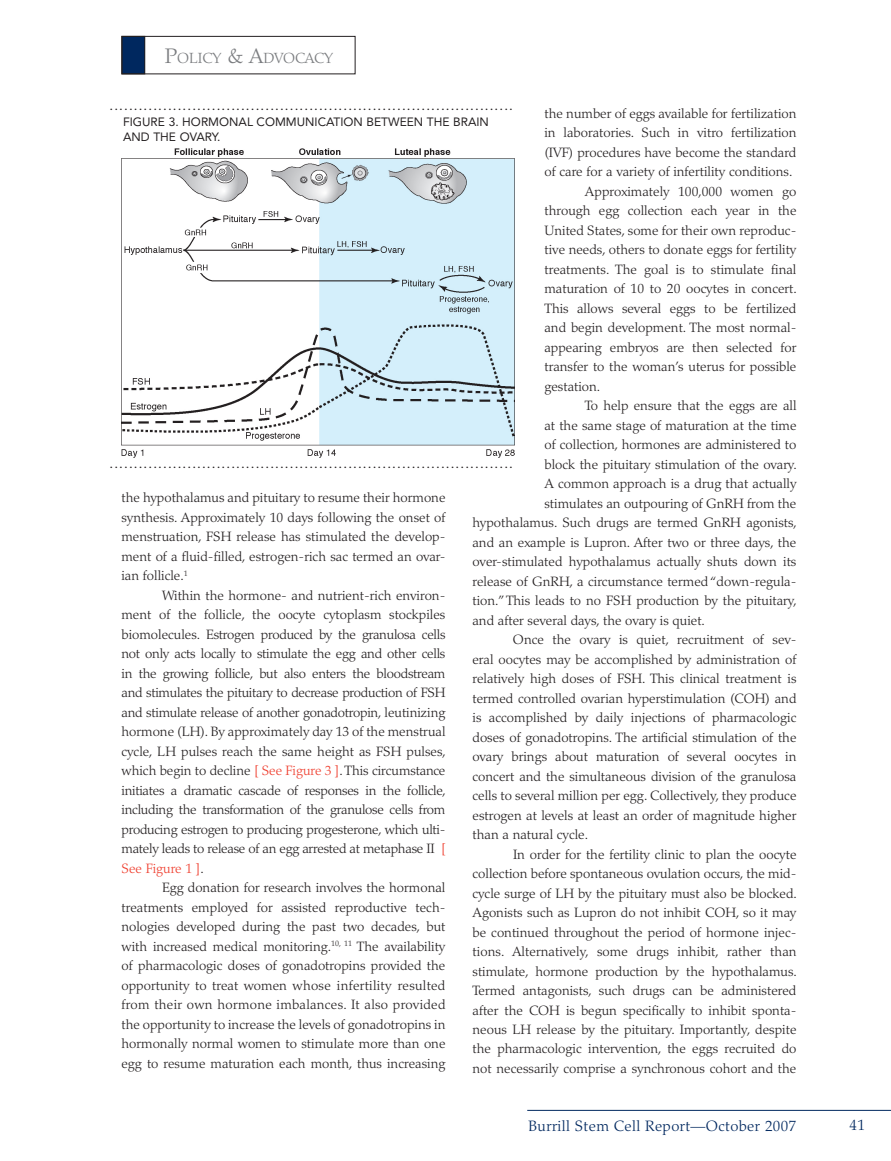
<style>
.page{position:relative;width:891px;height:1161px;background:#fff}
.page>*{position:absolute;margin:0;border:0;box-sizing:border-box;transform-origin:0 0}
.t1{font:300 15px "Palatino";color:#231f20}
.t2{font:300 15px "Palatino";letter-spacing:.025em;color:#00285f}
.body_copy{font:300 14.7px "Palatino";color:#7a7c7f}
.Body_Copy_w__indent{font:300 13.5px/19.5px "Palatino";color:#231f20;text-align:justify}
.chart_text{font:12px "Avenir";color:#231f20}
.s1{font-size:21px}
.s2{color:#ef3e2e}
</style>
<div class="page">
<hr style="left:527px;top:1110px;width:364px;height:1px;background:#00285f">
<div style="left:122px;top:36px;width:23px;height:38px;background:#00285f"></div>
<div style="left:122px;top:36px;width:23px;height:38px;border:1px solid #231f20"></div>
<div style="left:122px;top:36px;width:234px;height:38px;border:1px solid #231f20"></div>
<img style="left:122px;top:148px;width:392px;height:310px">
<p class="body_copy" style="left:165px;top:49px;width:170px"><span class="s1">P</span>olicy <span class="s1">&amp; A</span>dvocacy</p>
<p class="Body_Copy_w__indent" style="left:544px;top:104px;width:254px">the number of eggs available for fertilization in laboratories. Such in vitro fertilization (IVF) procedures have become the standard of care for a variety of infertility conditions.</p>
<p class="Body_Copy_w__indent" style="left:544px;top:182px;width:254px;text-indent:40px">Approximately 100,000 women go through egg collection each year in the United States, some for their own reproduc&shy;tive needs, others to donate eggs for fertility treatments. The goal is to stimulate final maturation of 10 to 20 oocytes in concert.<br>This allows several eggs to be fertilized and begin development. The most normal&shy;appearing embryos are then selected for transfer to the woman’s uterus for possible gestation.</p>
<p class="Body_Copy_w__indent" style="left:585px;top:396px;width:213px">To help ensure that the eggs are all</p>
<p class="Body_Copy_w__indent" style="left:544px;top:416px;width:254px">at the same stage of maturation at the time</p>
<p class="Body_Copy_w__indent" style="left:544px;top:435px;width:253px">of collection, hormones are administered to</p>
<p class="Body_Copy_w__indent" style="left:544px;top:455px;width:254px">block the pituitary stimulation of the ovary.</p>
<p class="Body_Copy_w__indent" style="left:544px;top:474px;width:254px">A common approach is a drug that actually</p>
<p class="Body_Copy_w__indent" style="left:544px;top:494px;width:253px">stimulates an outpouring of GnRH from the</p>
<p class="Body_Copy_w__indent" style="left:472px;top:513px;width:326px">hypothalamus. Such drugs are termed GnRH agonists,</p>
<p class="Body_Copy_w__indent" style="left:472px;top:533px;width:325px">and an example is Lupron. After two or three days, the</p>
<p class="Body_Copy_w__indent" style="left:472px;top:552px;width:325px">over-stimulated hypothalamus actually shuts down its</p>
<p class="Body_Copy_w__indent" style="left:472px;top:572px;width:325px">release of GnRH, a circumstance termed “down-regula-</p>
<p class="Body_Copy_w__indent" style="left:472px;top:591px;width:326px">tion.” This leads to no FSH production by the pituitary,</p>
<p class="Body_Copy_w__indent" style="left:472px;top:611px;width:234px">and after several days, the ovary is quiet.</p>
<p class="Body_Copy_w__indent" style="left:472px;top:630px;width:326px;text-indent:40px">Once the ovary is quiet, recruitment of sev&shy;eral oocytes may be accomplished by administration of relatively high doses of FSH. This clinical treatment is termed controlled ovarian hyperstimulation (COH) and is accomplished by daily injections of pharmacologic doses of gonadotropins. The artificial stimulation of the ovary brings about maturation of several oocytes in concert and the simultaneous division of the granulosa cells to several million per egg. Collectively, they produce estrogen at levels at least an order of magnitude higher than a natural cycle.</p>
<p class="Body_Copy_w__indent" style="left:473px;top:844px;width:326px;text-indent:40px">In order for the fertility clinic to plan the oocyte collection before spontaneous ovulation occurs, the mid&shy;cycle surge of LH by the pituitary must also be blocked.<br>Agonists such as Lupron do not inhibit COH, so it may be continued throughout the period of hormone injec&shy;tions. Alternatively, some drugs inhibit, rather than stimulate, hormone production by the hypothalamus.<br>Termed antagonists, such drugs can be administered after the COH is begun specifically to inhibit sponta&shy;neous LH release by the pituitary. Importantly, despite the pharmacologic intervention, the eggs recruited do not necessarily comprise a synchronous cohort and the</p>
<p class="t1" style="left:110px;top:96px;width:405px">...................................................................................</p>
<p class="chart_text" style="left:123px;top:115px;width:339px">FIGURE 3. HORMONAL COMMUNICATION BETWEEN TH E BRA</p>
<p class="chart_text" style="left:477px;top:115px;width:14px">IN</p>
<p class="chart_text" style="left:123px;top:130px;width:99px">AND TH E OVARY.</p>
<p class="t1" style="left:110px;top:455px;width:405px">...................................................................................</p>
<p class="Body_Copy_w__indent" style="left:122px;top:488px;width:326px">the hypothalamus and pituitary to resume their hormone synthesis. Approximately 10 days following the onset of menstruation, FSH release has stimulated the develop&shy;ment of a fluid-filled, estrogen-rich sac termed an ovar&shy;ian follicle.<sup>1</sup></p>
<p class="Body_Copy_w__indent" style="left:122px;top:586px;width:326px;text-indent:40px">Within the hormone- and nutrient-rich environ&shy;ment of the follicle, the oocyte cytoplasm stockpiles biomolecules. Estrogen produced by the granulosa cells not only acts locally to stimulate the egg and other cells in the growing follicle, but also enters the bloodstream and stimulates the pituitary to decrease production of FSH and stimulate release of another gonadotropin, leutinizing hormone (LH). By approximately day 13 of the menstrual cycle, LH pulses reach the same height as FSH pulses, which begin to decline <span class="s2">[ See Figure 3 ]</span>. This circumstance initiates a dramatic cascade of responses in the follicle, including the transformation of the granulose cells from producing estrogen to producing progesterone, which ulti&shy;mately leads to release of an egg arrested at metaphase II <span class="s2">[ See Figure 1 ]</span>.</p>
<p class="Body_Copy_w__indent" style="left:121px;top:878px;width:326px;text-indent:41px">Egg donation for research involves the hormonal treatments employed for assisted reproductive tech&shy;nologies developed during the past two decades, but with increased medical monitoring.<sup>10,</sup> <sup>11</sup> The availability of pharmacologic doses of gonadotropins provided the opportunity to treat women whose infertility resulted from their own hormone imbalances. It also provided the opportunity to increase the levels of gonadotropins in hormonally normal women to stimulate more than one egg to resume maturation each month, thus increasing</p>
<p class="t2" style="left:529px;top:1117px;width:269px">Burrill Stem Cell Report—October 2007</p>
<p class="t2" style="left:850px;top:1116px;width:17px">41</p>
</div>
